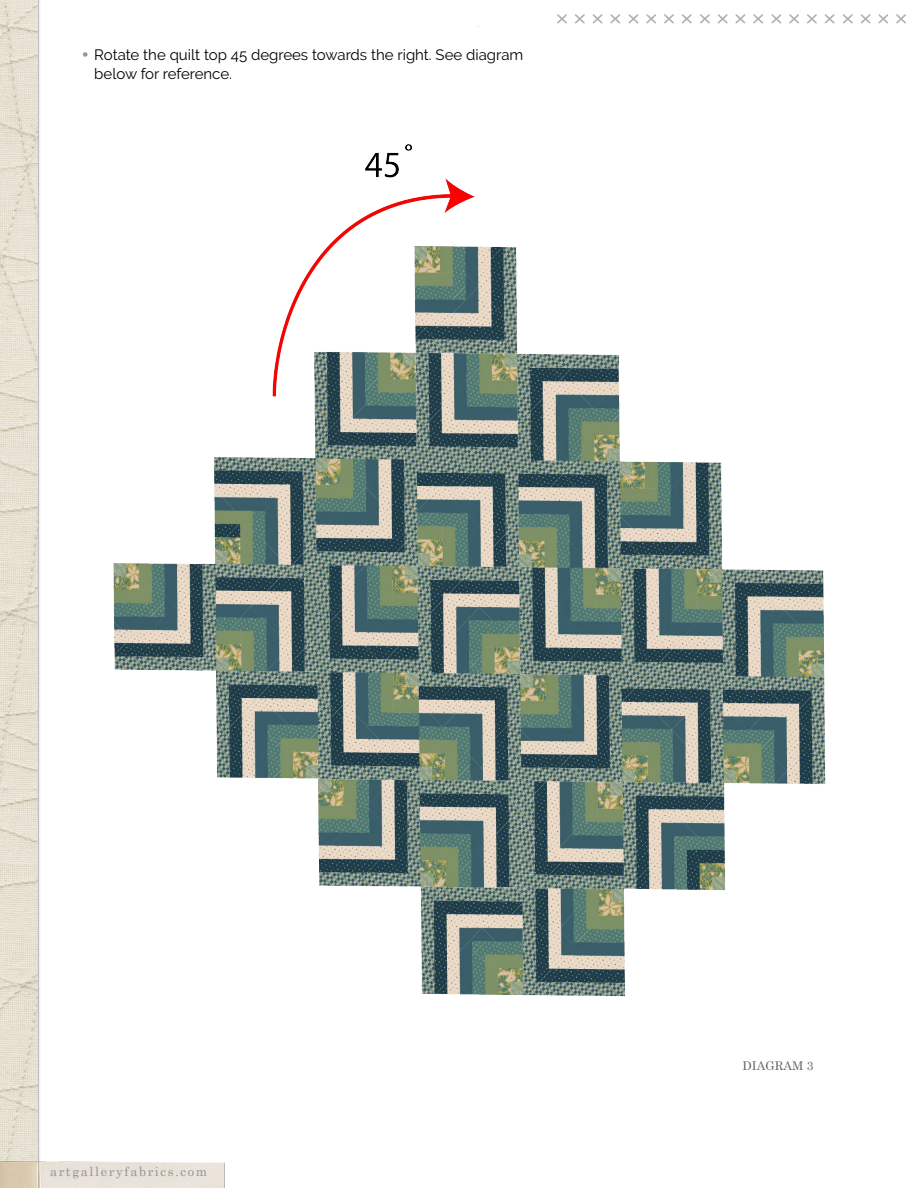
<style>
.page{position:relative;width:918px;height:1188px;background:#fff}
.page>*{position:absolute;margin:0;border:0;box-sizing:border-box;transform-origin:0 0}
.t1{font:15px/18.9px "Raleway";color:#000}
.t2{font:12.75px "Century Schoolbook";letter-spacing:.125em;color:#939494}
.t3{font:12px "Century Schoolbook";color:#636466}
.s1{font-family:"Century Gothic";color:#939598}
</style>
<div class="page">
<img style="left:0;top:0;width:40px;height:1154px">
<img style="left:0;top:1154px;width:225px;height:34px">
<svg style="left:557px;top:14px;width:349px;height:10px"></svg>
<img style="left:113px;top:129px;width:713px;height:900px">
<p class="t1" style="left:94px;top:45px;width:431px;text-indent:-14px"><span class="s1">•</span> Rotate the quilt top 45 degrees towards the right. See diagram below for reference.</p>
<p class="t2" style="left:50px;top:1161px;width:159px">artgalleryfabrics.com</p>
<p class="t3" style="left:742px;top:1056px;width:72px">DIAGRAM 3</p>
</div>
